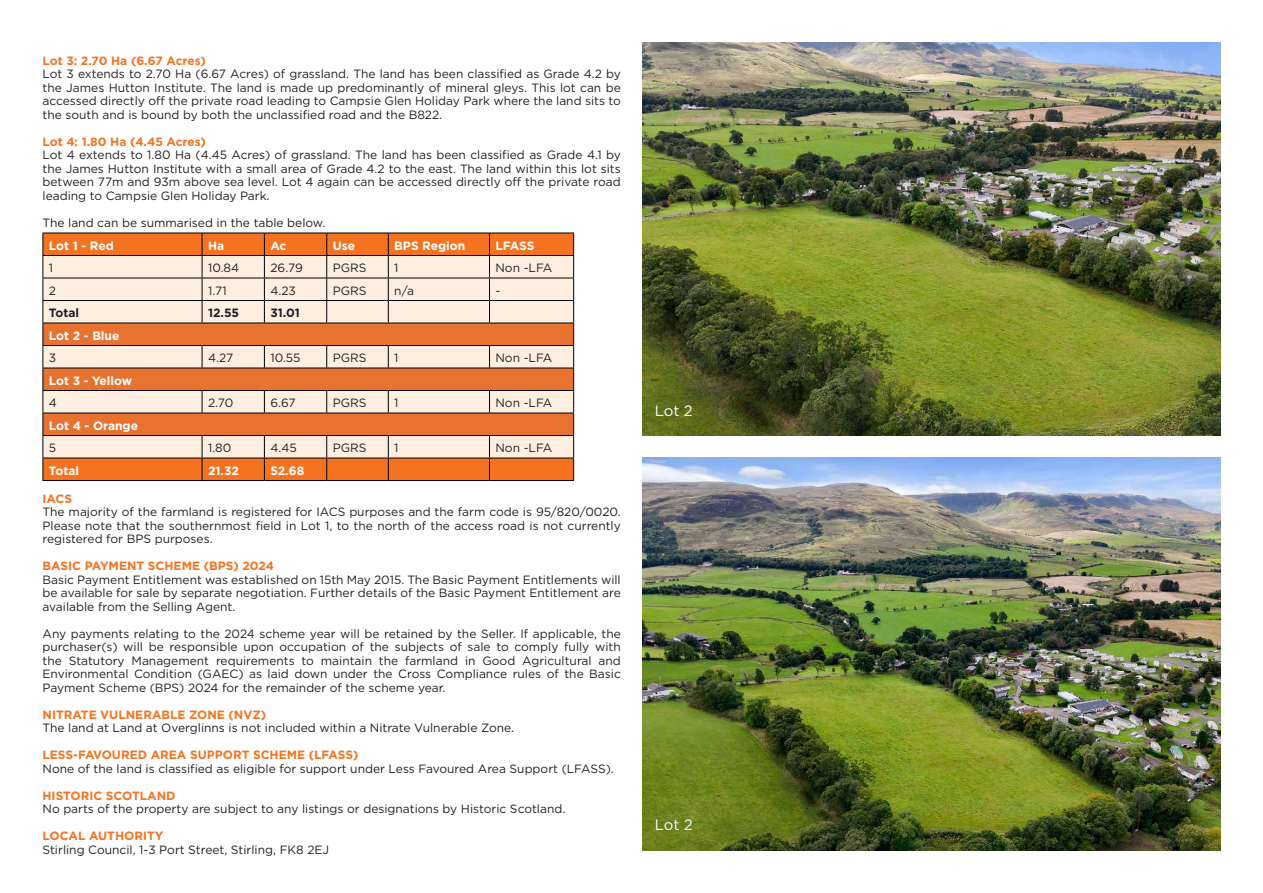
<style>
.page{position:relative;width:1263px;height:893px;background:#fff}
.page>*{position:absolute;margin:0;border:0;box-sizing:border-box;transform-origin:0 0}
.Body_Text{font:15px "Gotham HTF";letter-spacing:-.015em;color:#fff}
.Body_Text-2{font:12px/13.5px "Gotham HTF";color:#231f20;text-align:justify}
.Headings_Text{font:700 12px "Gotham HTF";color:#f47321}
.Body_Text-3{font:700 12px "Gotham HTF";color:#fff}
.Body_Text-4{font:700 12px "Gotham HTF";color:#231f20}
</style>
<div class="page">
<img style="left:642px;top:457px;width:578px;height:393px">
<img style="left:642px;top:43px;width:578px;height:393px">
<hr style="left:43px;top:480px;width:159px;height:1px;background:#000">
<hr style="left:202px;top:480px;width:62px;height:1px;background:#000">
<hr style="left:264px;top:480px;width:63px;height:1px;background:#000">
<hr style="left:327px;top:480px;width:61px;height:1px;background:#000">
<hr style="left:388px;top:480px;width:101px;height:1px;background:#000">
<hr style="left:489px;top:480px;width:85px;height:1px;background:#000">
<svg style="left:43px;top:233px;width:531px;height:247px;background:#e9ad86"></svg>
<p class="Headings_Text" style="left:43px;top:53px;width:165px">Lot 3: 2.70 Ha (6.67 Acres)</p>
<p class="Body_Text-2" style="left:43px;top:67px;width:580px">Lot 3 extends to 2.70 Ha (6.67 Acres) of grassland. The land has been classified as Grade 4.2 by the James Hutton Institute. The land is made up predominantly of mineral gleys. This lot can be accessed directly off the private road leading to Campsie Glen Holiday Park where the land sits to the south and is bound by both the unclassified road and the B822.</p>
<p class="Headings_Text" style="left:43px;top:134px;width:165px">Lot 4: 1.80 Ha (4.45 Acres)</p>
<p class="Body_Text-2" style="left:43px;top:148px;width:580px">Lot 4 extends to 1.80 Ha (4.45 Acres) of grassland. The land has been classified as Grade 4.1 by the James Hutton Institute with a small area of Grade 4.2 to the east. The land within this lot sits between 77m and 93m above sea level. Lot 4 again can be accessed directly off the private road leading to Campsie Glen Holiday Park.</p>
<p class="Body_Text-2" style="left:43px;top:215px;width:284px">The land can be summarised in the table below.</p>
<p class="Body_Text-3" style="left:49px;top:238px;width:67px">Lot 1 - Red</p>
<p class="Body_Text-3" style="left:208px;top:238px;width:18px">Ha</p>
<p class="Body_Text-3" style="left:270px;top:238px;width:18px">Ac</p>
<p class="Body_Text-3" style="left:333px;top:238px;width:24px">Use</p>
<p class="Body_Text-3" style="left:394px;top:238px;width:73px">BPS Region</p>
<p class="Body_Text-3" style="left:495px;top:238px;width:40px">LFASS</p>
<p class="Body_Text-2" style="left:49px;top:261px;width:6px">1</p>
<p class="Body_Text-2" style="left:208px;top:261px;width:33px">10.84</p>
<p class="Body_Text-2" style="left:270px;top:261px;width:34px">26.79</p>
<p class="Body_Text-2" style="left:333px;top:261px;width:35px">PGRS</p>
<p class="Body_Text-2" style="left:394px;top:261px;width:6px">1</p>
<p class="Body_Text-2" style="left:495px;top:261px;width:58px">Non -LFA</p>
<p class="Body_Text-2" style="left:49px;top:283px;width:9px">2</p>
<p class="Body_Text-2" style="left:208px;top:283px;width:20px">1.71</p>
<p class="Body_Text-2" style="left:270px;top:283px;width:27px">4.23</p>
<p class="Body_Text-2" style="left:333px;top:283px;width:35px">PGRS</p>
<p class="Body_Text-2" style="left:394px;top:283px;width:21px">n/a</p>
<p class="Body_Text-2" style="left:495px;top:283px;width:6px">-</p>
<p class="Body_Text-4" style="left:49px;top:306px;width:32px">Total</p>
<p class="Body_Text-4" style="left:208px;top:306px;width:33px">12.55</p>
<p class="Body_Text-4" style="left:270px;top:306px;width:31px">31.01</p>
<p class="Body_Text-3" style="left:49px;top:328px;width:72px">Lot 2 - Blue</p>
<p class="Body_Text-2" style="left:49px;top:351px;width:9px">3</p>
<p class="Body_Text-2" style="left:208px;top:351px;width:27px">4.27</p>
<p class="Body_Text-2" style="left:270px;top:351px;width:32px">10.55</p>
<p class="Body_Text-2" style="left:333px;top:351px;width:35px">PGRS</p>
<p class="Body_Text-2" style="left:394px;top:351px;width:6px">1</p>
<p class="Body_Text-2" style="left:495px;top:351px;width:58px">Non -LFA</p>
<p class="Body_Text-3" style="left:49px;top:373px;width:85px">Lot 3 - Yellow</p>
<p class="Body_Text-2" style="left:49px;top:396px;width:10px">4</p>
<p class="Body_Text-2" style="left:208px;top:396px;width:27px">2.70</p>
<p class="Body_Text-2" style="left:270px;top:396px;width:27px">6.67</p>
<p class="Body_Text-2" style="left:333px;top:396px;width:35px">PGRS</p>
<p class="Body_Text-2" style="left:394px;top:396px;width:6px">1</p>
<p class="Body_Text-2" style="left:495px;top:396px;width:58px">Non -LFA</p>
<p class="Body_Text-3" style="left:49px;top:418px;width:91px">Lot 4 - Orange</p>
<p class="Body_Text-2" style="left:49px;top:441px;width:9px">5</p>
<p class="Body_Text-2" style="left:208px;top:441px;width:25px">1.80</p>
<p class="Body_Text-2" style="left:270px;top:441px;width:28px">4.45</p>
<p class="Body_Text-2" style="left:333px;top:441px;width:35px">PGRS</p>
<p class="Body_Text-2" style="left:394px;top:441px;width:6px">1</p>
<p class="Body_Text-2" style="left:495px;top:441px;width:58px">Non -LFA</p>
<p class="Body_Text-3" style="left:49px;top:463px;width:32px">Total</p>
<p class="Body_Text-3" style="left:208px;top:463px;width:32px">21.32</p>
<p class="Body_Text-3" style="left:270px;top:463px;width:35px">52.68</p>
<p class="Headings_Text" style="left:43px;top:492px;width:31px">IACS</p>
<p class="Body_Text-2" style="left:43px;top:505px;width:580px">The majority of the farmland is registered for IACS purposes and the farm code is 95/820/0020.<br>Please note that the southernmost field in Lot 1, to the north of the access road is not currently registered for BPS purposes.</p>
<p class="Headings_Text" style="left:43px;top:559px;width:233px">BASIC PAYMENT SCHEME (BPS) 2024</p>
<p class="Body_Text-2" style="left:43px;top:573px;width:580px">Basic Payment Entitlement was established on 15th May 2015. The Basic Payment Entitlements will be available for sale by separate negotiation. Further details of the Basic Payment Entitlement are available from the Selling Agent.</p>
<p class="Body_Text-2" style="left:43px;top:627px;width:580px">Any payments relating to the 2024 scheme year will be retained by the Seller. If applicable, the purchaser(s) will be responsible upon occupation of the subjects of sale to comply fully with the Statutory Management requirements to maintain the farmland in Good Agricultural and Environmental Condition (GAEC) as laid down under the Cross Compliance rules of the Basic Payment Scheme (BPS) 2024 for the remainder of the scheme year.</p>
<p class="Headings_Text" style="left:43px;top:708px;width:225px">NITRATE VULNERABLE ZONE (NVZ)</p>
<p class="Body_Text-2" style="left:43px;top:721px;width:473px">The land at Land at Overglinns is not included within a Nitrate Vulnerable Zone.</p>
<p class="Headings_Text" style="left:43px;top:748px;width:317px">LESS-FAVOURED AREA SUPPORT SCHEME (LFASS)</p>
<p class="Body_Text-2" style="left:43px;top:762px;width:573px">None of the land is classified as eligible for support under Less Favoured Area Support (LFASS).</p>
<p class="Headings_Text" style="left:43px;top:789px;width:135px">HISTORIC SCOTLAND</p>
<p class="Body_Text-2" style="left:43px;top:802px;width:524px">No parts of the property are subject to any listings or designations by Historic Scotland.</p>
<p class="Headings_Text" style="left:43px;top:829px;width:122px">LOCAL AUTHORITY</p>
<p class="Body_Text-2" style="left:43px;top:843px;width:288px">Stirling Council, 1-3 Port Street, Stirling, FK8 2EJ</p>
<p class="Body_Text" style="left:655px;top:403px;width:39px">Lot 2</p>
<p class="Body_Text" style="left:655px;top:816px;width:39px">Lot 2</p>
</div>
